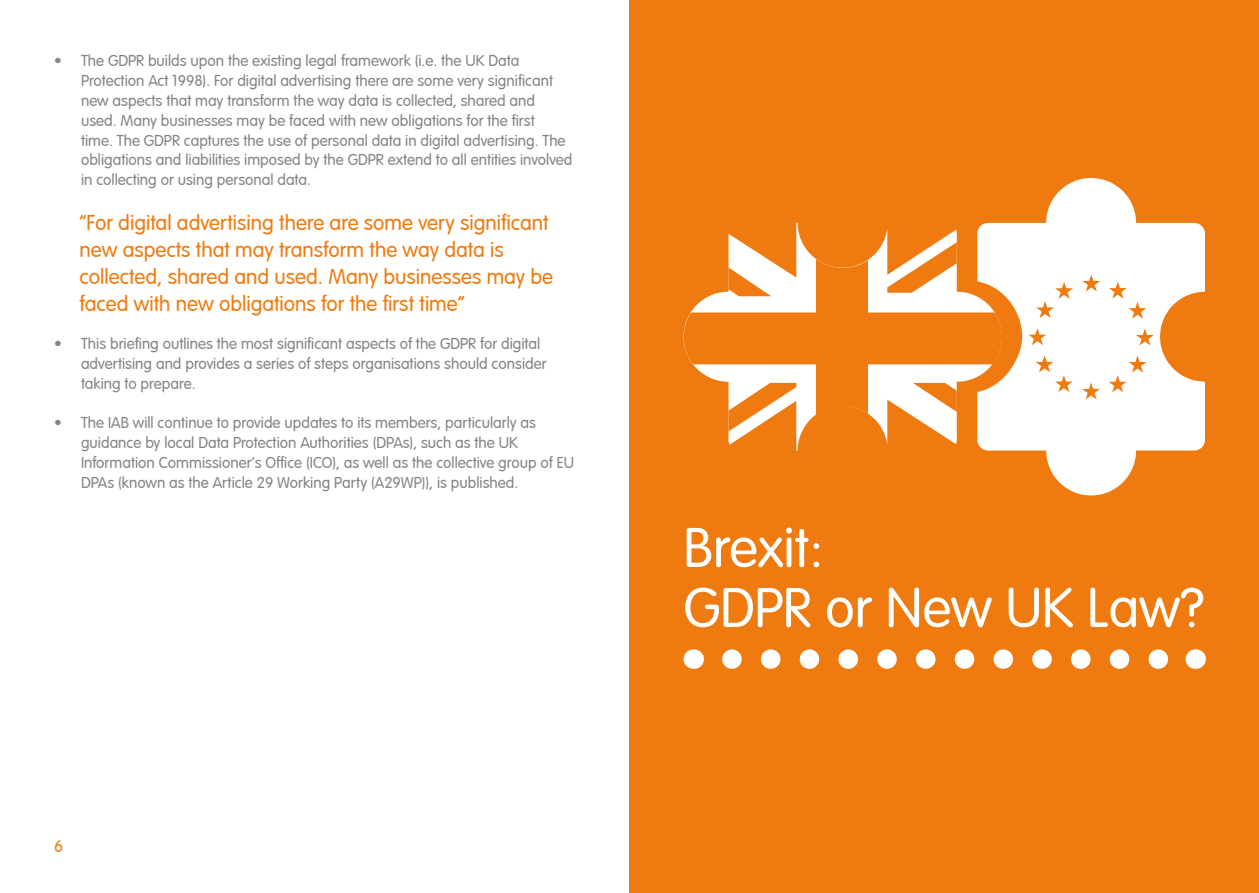
<style>
.page{position:relative;width:1259px;height:893px;background:#fff}
.page>*{position:absolute;margin:0;border:0;box-sizing:border-box;transform-origin:0 0}
.t1{font:300 58.5px/60px "VAG Rundschrift D";color:#fff}
.t2{font:300 22.5px/27px "VAG Rundschrift D";color:#ef7b10}
.t3{font:300 18px "VAG Rundschrift D";color:#ef7b10}
.t4{font:300 16.5px/19.8px "VAG Rundschrift D";color:#858486}
</style>
<div class="page">
<div style="left:629px;top:0;width:630px;height:893px;background:#ef7b10"></div>
<svg style="left:732px;top:649px;width:437px;height:20px"></svg>
<svg style="left:693px;top:649px;width:1px;height:20px"></svg>
<svg style="left:1195px;top:649px;width:1px;height:20px"></svg>
<svg style="left:987px;top:178px;width:218px;height:317px;fill:#fff"></svg>
<svg style="left:728px;top:223px;width:273px;height:228px"></svg>
<svg style="left:683px;top:259px;width:319px;height:156px"></svg>
<svg style="left:887px;top:242px;width:69px;height:51px"></svg>
<svg style="left:728px;top:267px;width:43px;height:29px"></svg>
<svg style="left:728px;top:383px;width:68px;height:48px"></svg>
<svg style="left:913px;top:383px;width:44px;height:29px"></svg>
<svg style="left:1082px;top:274px;width:18px;height:17px"></svg>
<svg style="left:1109px;top:282px;width:37px;height:37px"></svg>
<svg style="left:1136px;top:328px;width:17px;height:18px"></svg>
<svg style="left:1108px;top:356px;width:38px;height:36px"></svg>
<svg style="left:1082px;top:382px;width:18px;height:17px"></svg>
<svg style="left:1035px;top:355px;width:38px;height:37px"></svg>
<svg style="left:1028px;top:328px;width:18px;height:17px"></svg>
<svg style="left:1036px;top:282px;width:37px;height:36px"></svg>
<p class="t4" style="left:81px;top:51px;width:493px;text-indent:-27px">• The GDPR builds upon the existing legal framework (i.e. the UK Data Protection Act 1998). For digital advertising there are some very significant new aspects that may transform the way data is collected, shared and used. Many businesses may be faced with new obligations for the first<br>time. The GDPR captures the use of personal data in digital advertising. The obligations and liabilities imposed by the GDPR extend to all entities involved in collecting or using personal data.</p>
<h2 class="t2" style="left:80px;top:210px;width:475px">“For digital advertising there are some very significant new aspects that may transform the way data is collected, shared and used. Many businesses may be faced with new obligations for the first time”</h2>
<p class="t4" style="left:81px;top:334px;width:467px;text-indent:-27px">• This briefing outlines the most significant aspects of the GDPR for digital advertising and provides a series of steps organisations should consider taking to prepare.</p>
<p class="t4" style="left:81px;top:413px;width:494px;text-indent:-27px">• The IAB will continue to provide updates to its members, particularly as guidance by local Data Protection Authorities (DPAs), such as the UK Information Commissioner’s Office (ICO), as well as the collective group of EU DPAs (known as the Article 29 Working Party (A29WP)), is published.</p>
<p class="t3" style="left:54px;top:837px;width:11px">6</p>
<h1 class="t1" style="left:683px;top:519px;width:522px">Brexit:<br>GDPR or New UK Law?</h1>
</div>
